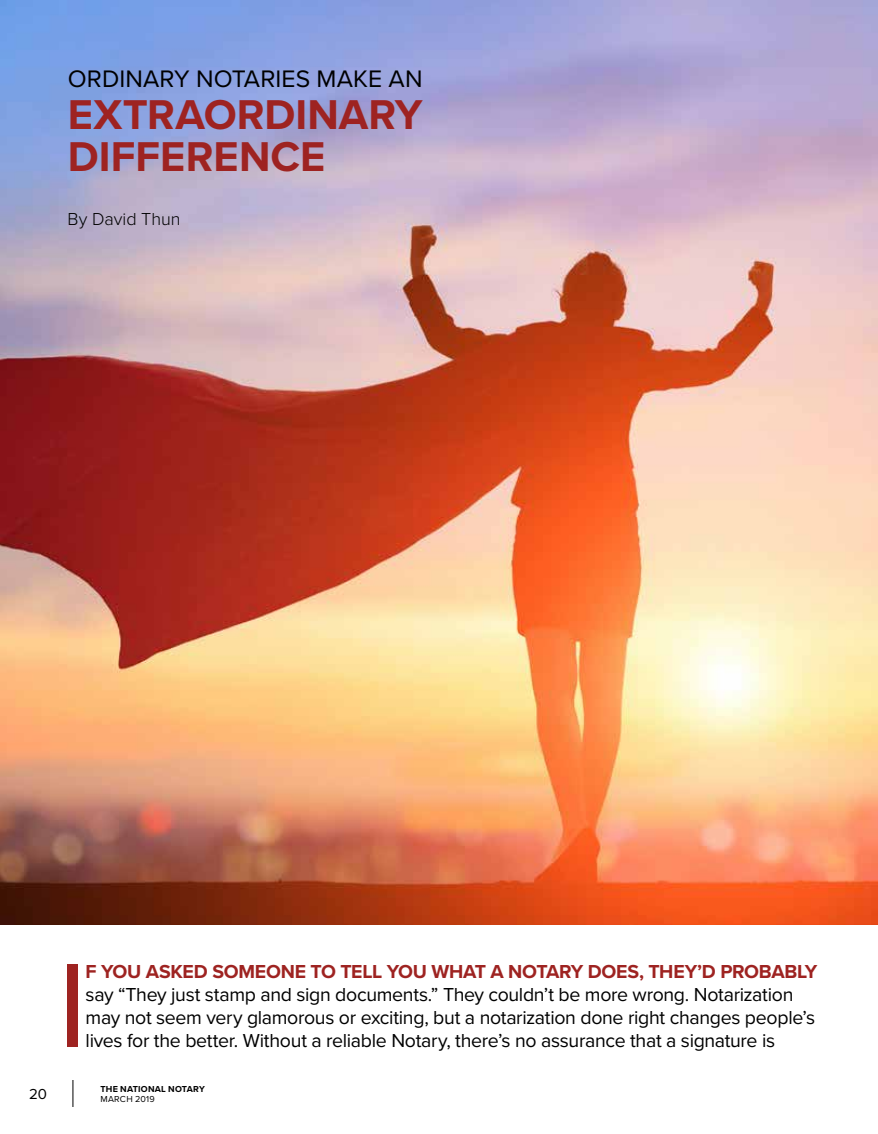
<style>
.page{position:relative;width:878px;height:1134px;background:#fff}
.page>*{position:absolute;margin:0;border:0;box-sizing:border-box;transform-origin:0 0}
.t1{font:124.05px "Proxima Nova";color:#9e2321}
.t2{font:700 43.2px/42.2px "Proxima Nova";color:#9e2321}
.t3{font:24.75px "Proxima Nova";letter-spacing:.005em;color:#000}
.t4{font:19.5px/23.2px "Proxima Nova";letter-spacing:-.015em;color:#000}
.t5{font:700 19.5px "Proxima Nova";letter-spacing:-.015em;color:#9e2321}
.t6{font:300 18px "Proxima Nova";letter-spacing:-.005em;color:#000}
.t7{font:15px "Proxima Nova";color:#000}
.t8{font:700 9px "Proxima Nova";letter-spacing:.025em;color:#000}
.t9{font:9px "Proxima Nova";letter-spacing:.03em;color:#000}
</style>
<div class="page">
<svg style="left:73px;top:1080px;width:1px;height:27px"></svg>
<img style="left:0;top:0;width:878px;height:925px">
<p class="t3" style="left:68px;top:60px;width:356px">ORDINARY NOTARIES MAKE AN</p>
<h2 class="t2" style="left:68px;top:93px;width:356px">EXTRAORDINARY<br>DIFFERENCE</h2>
<p class="t6" style="left:68px;top:206px;width:114px">By David Thun</p>
<p class="t7" style="left:29px;top:1083px;width:19px">20</p>
<h1 class="t1" style="left:58px;top:913px;width:31px">I</h1>
<p class="t5" style="left:86px;top:957px;width:733px">F YOU ASKED SOMEONE TO TELL YOU WHAT A NOTARY DOES, THEY’D PROBABLY</p>
<p class="t4" style="left:86px;top:982px;width:731px">say “They just stamp and sign documents.” They couldn’t be more wrong. Notarization may not seem very glamorous or exciting, but a notarization done right changes people’s lives for the better. Without a reliable Notary, there’s no assurance that a signature is</p>
<p class="t8" style="left:100px;top:1082px;width:106px">THE NATIONAL NOTARY</p>
<p class="t9" style="left:100px;top:1093px;width:56px">MARCH 2019</p>
</div>
